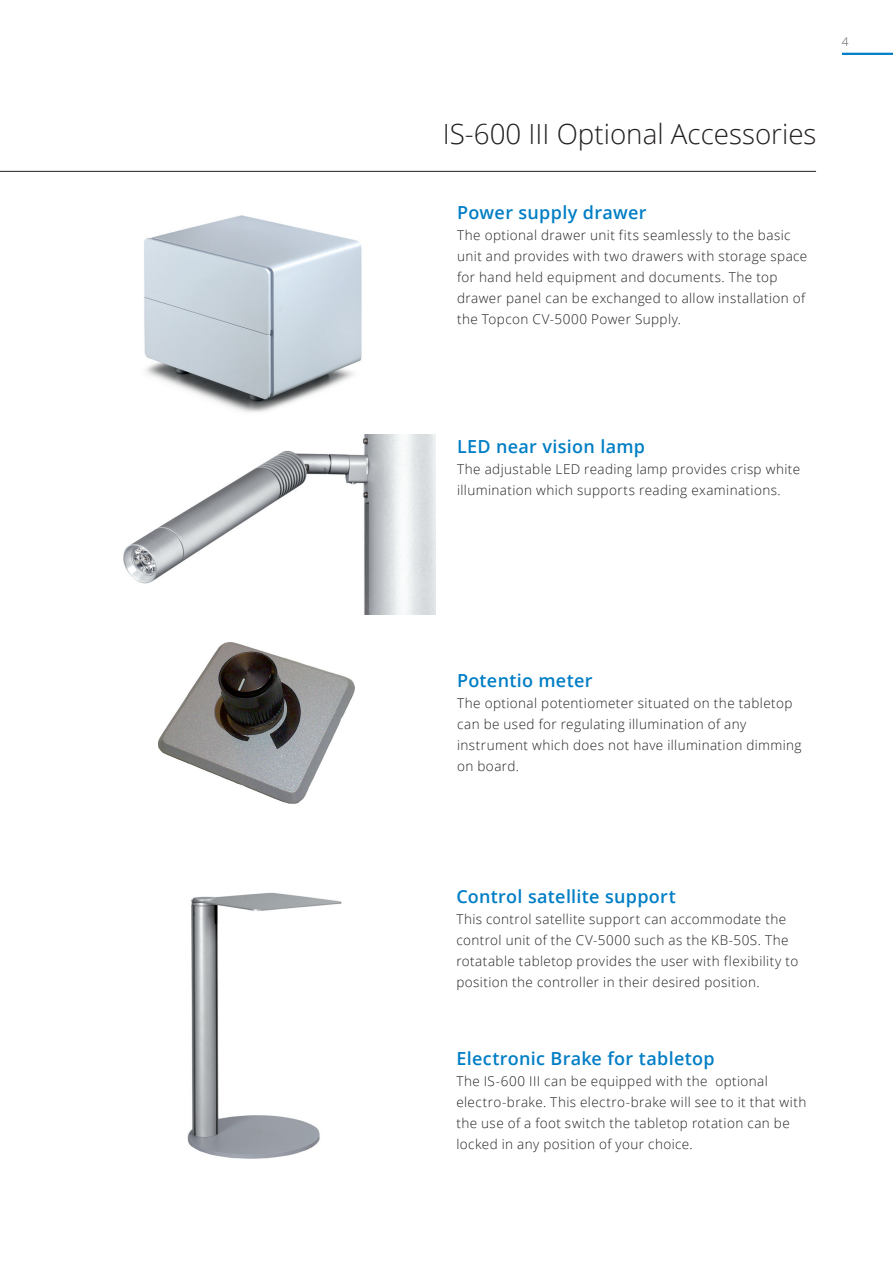
<style>
.page{position:relative;width:893px;height:1263px;background:#fff}
.page>*{position:absolute;margin:0;border:0;box-sizing:border-box;transform-origin:0 0}
.t1{font:300 27.75px "Open Sans";color:#231f20}
.t2{font:600 18px "Open Sans";letter-spacing:.015em;color:#007ec5}
.t3{font:300 13.5px/21px "Open Sans";letter-spacing:.03em;color:#231f20}
.t4{font:300 12px "Open Sans";color:#57585a}
</style>
<div class="page">
<img style="left:144px;top:215px;width:218px;height:198px">
<img style="left:187px;top:892px;width:155px;height:267px">
<img style="left:123px;top:435px;width:312px;height:179px">
<img style="left:158px;top:643px;width:196px;height:160px">
<hr style="left:0;top:171px;width:816px;height:1px;background:#231f20">
<hr style="left:842px;top:53px;width:51px;height:2px;background:#007ec5">
<p class="t4" style="left:842px;top:34px;width:8px">4</p>
<h1 class="t1" style="left:443px;top:115px;width:375px">IS-600 III Optional Accessories</h1>
<h2 class="t2" style="left:457px;top:200px;width:191px">Power supply drawer</h2>
<p class="t3" style="left:457px;top:224px;width:352px">The optional drawer unit fits seamlessly to the basic unit and provides with two drawers with storage space for hand held equipment and documents. The top drawer panel can be exchanged to allow installation of the Topcon CV-5000 Power Supply.</p>
<h2 class="t2" style="left:457px;top:434px;width:189px">LED near vision lamp</h2>
<p class="t3" style="left:457px;top:458px;width:345px">The adjustable LED reading lamp provides crisp white illumination which supports reading examinations.</p>
<h2 class="t2" style="left:457px;top:668px;width:137px">Potentio meter</h2>
<p class="t3" style="left:457px;top:692px;width:346px">The optional potentiometer situated on the tabletop can be used for regulating illumination of any instrument which does not have illumination dimming on board.</p>
<h2 class="t2" style="left:456px;top:884px;width:221px">Control satellite support</h2>
<p class="t3" style="left:456px;top:908px;width:343px">This control satellite support can accommodate the control unit of the CV-5000 such as the KB-50S. The rotatable tabletop provides the user with flexibility to position the controller in their desired position.</p>
<h2 class="t2" style="left:456px;top:1046px;width:260px">Electronic Brake for tabletop</h2>
<p class="t3" style="left:456px;top:1070px;width:351px">The IS-600 III can be equipped with the optional electro-brake. This electro-brake will see to it that with the use of a foot switch the tabletop rotation can be locked in any position of your choice.</p>
</div>
